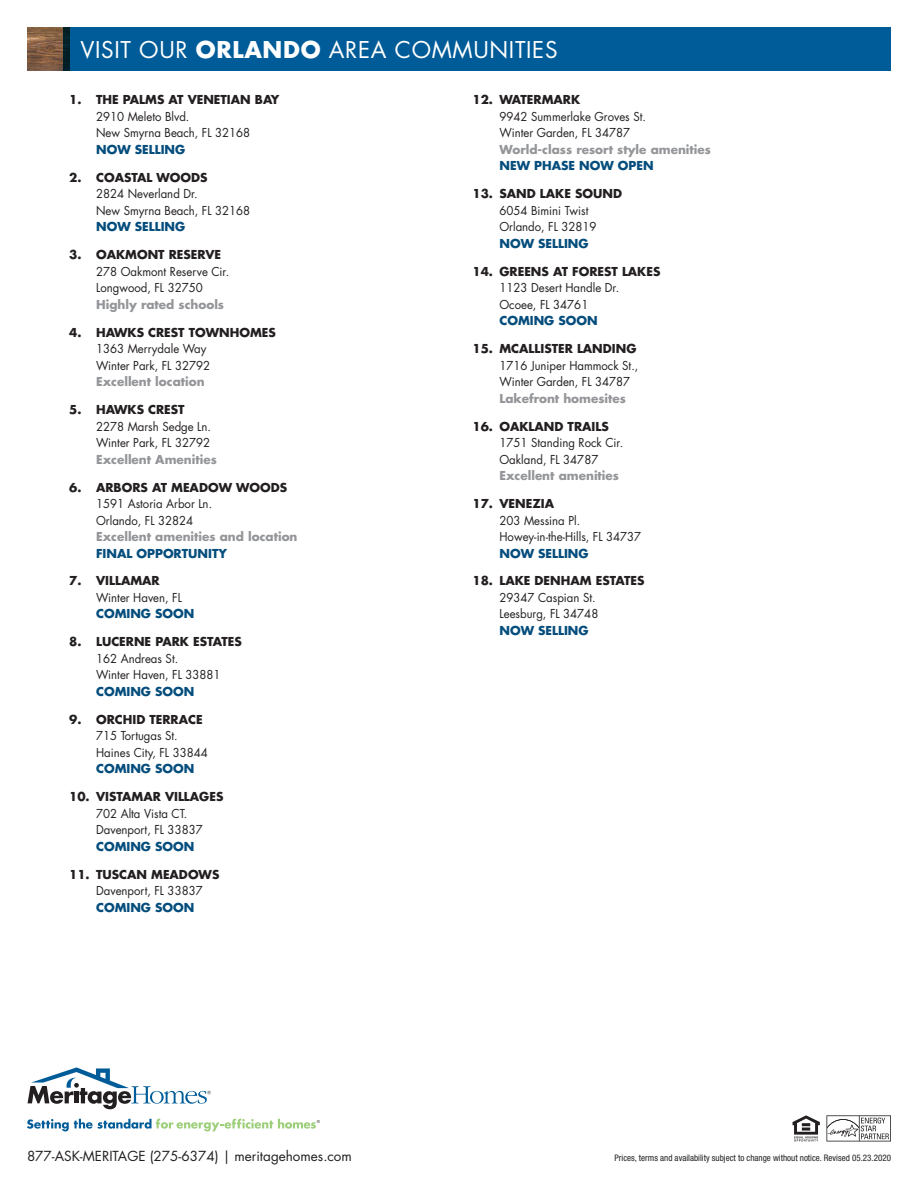
<style>
.page{position:relative;width:918px;height:1188px;background:#fff}
.page>*{position:absolute;margin:0;border:0;box-sizing:border-box;transform-origin:0 0}
.t1{font:22.5px "Futura Std";letter-spacing:.03em;color:#fff}
.t2{font:13.5px "Futura Std";color:#231f20}
.t3{font:12px/16.5px "Futura Std";color:#231f20;scale:.95 1}
.t4{font:condensed 9px "Helvetica Neue LT Std";color:#231f20}
.s1{font-weight:700}
.s2{font-weight:700;color:#044d7c}
.s3{font-weight:700;color:#939598}
</style>
<div class="page">
<div style="left:63px;top:27px;width:828px;height:43px;background:#005c98"></div>
<img style="left:27px;top:27px;width:43px;height:43px">
<svg style="left:793px;top:1115px;width:27px;height:26px"></svg>
<svg style="left:826px;top:1115px;width:65px;height:27px"></svg>
<svg style="left:28px;top:1067px;width:183px;height:42px"></svg>
<svg style="left:27px;top:1119px;width:293px;height:12px"></svg>
<h1 class="t1" style="left:80px;top:35px;width:479px">VISIT OUR <span class="s1">ORLANDO</span> AREA COMMUNITIES</h1>
<p class="t3" style="left:96px;top:92px;width:195px;text-indent:-27px"><span class="s1">1. THE PALMS AT VENETIAN BAY<br></span>2910 Meleto Blvd.<br>New Smyrna Beach, FL 32168<br><span class="s2">NOW SELLING</span></p>
<p class="t3" style="left:96px;top:169px;width:164px;text-indent:-27px"><span class="s1">2. COASTAL WOODS<br></span>2824 Neverland Dr.<br>New Smyrna Beach, FL 32168<br><span class="s2">NOW SELLING</span></p>
<p class="t3" style="left:96px;top:247px;width:142px;text-indent:-27px"><span class="s1">3. OAKMONT RESERVE<br></span>278 Oakmont Reserve Cir.<br>Longwood, FL 32750<br><span class="s3">Highly rated schools</span></p>
<p class="t3" style="left:96px;top:324px;width:191px;text-indent:-27px"><span class="s1">4. HAWKS CREST TOWNHOMES<br></span>1363 Merrydale Way<br>Winter Park, FL 32792<br><span class="s3">Excellent location</span></p>
<p class="t3" style="left:96px;top:402px;width:129px;text-indent:-27px"><span class="s1">5. HAWKS CREST<br></span>2278 Marsh Sedge Ln.<br>Winter Park, FL 32792<br><span class="s3">Excellent Amenities</span></p>
<p class="t3" style="left:96px;top:479px;width:214px;text-indent:-27px"><span class="s1">6. ARBORS AT MEADOW WOODS<br></span>1591 Astoria Arbor Ln.<br>Orlando, FL 32824<br><span class="s3">Excellent amenities and location<br></span><span class="s2">FINAL OPPORTUNITY</span></p>
<p class="t3" style="left:96px;top:573px;width:105px;text-indent:-27px"><span class="s1">7. VILLAMAR<br></span>Winter Haven, FL<br><span class="s2">COMING SOON</span></p>
<p class="t3" style="left:96px;top:634px;width:155px;text-indent:-27px"><span class="s1">8. LUCERNE PARK ESTATES<br></span>162 Andreas St.<br>Winter Haven, FL 33881<br><span class="s2">COMING SOON</span></p>
<p class="t3" style="left:96px;top:711px;width:119px;text-indent:-27px"><span class="s1">9. ORCHID TERRACE<br></span>715 Tortugas St.<br>Haines City, FL 33844<br><span class="s2">COMING SOON</span></p>
<p class="t3" style="left:96px;top:789px;width:135px;text-indent:-27px"><span class="s1">10. VISTAMAR VILLAGES<br></span>702 Alta Vista CT.<br>Davenport, FL 33837<br><span class="s2">COMING SOON</span></p>
<p class="t3" style="left:96px;top:866px;width:131px;text-indent:-27px"><span class="s1">11. TUSCAN MEADOWS<br></span>Davenport, FL 33837<br><span class="s2">COMING SOON</span></p>
<p class="t3" style="left:499px;top:92px;width:224px;text-indent:-27px"><span class="s1">12. WATERMARK<br></span>9942 Summerlake Groves St.<br>Winter Garden, FL 34787<br><span class="s3">World-class resort style amenities<br></span><span class="s2">NEW PHASE NOW OPEN</span></p>
<p class="t3" style="left:472px;top:186px;width:159px;text-align:center"><span class="s1">13. SAND LAKE SOUND<br></span>6054 Bimini Twist<br>Orlando, FL 32819<br><span class="s2">NOW SELLING</span></p>
<p class="t3" style="left:499px;top:263px;width:171px;text-indent:-27px"><span class="s1">14. GREENS AT FOREST LAKES<br></span>1123 Desert Handle Dr.<br>Ocoee, FL 34761<br><span class="s2">COMING SOON</span></p>
<p class="t3" style="left:499px;top:341px;width:148px;text-indent:-27px"><span class="s1">15. MCALLISTER LANDING<br></span>1716 Juniper Hammock St.,<br>Winter Garden, FL 34787<br><span class="s3">Lakefront homesites</span></p>
<p class="t3" style="left:499px;top:418px;width:132px;text-indent:-27px"><span class="s1">16. OAKLAND TRAILS<br></span>1751 Standing Rock Cir.<br>Oakland, FL 34787<br><span class="s3">Excellent amenities</span></p>
<p class="t3" style="left:499px;top:496px;width:151px;text-indent:-27px"><span class="s1">17. VENEZIA<br></span>203 Messina Pl.<br>Howey-in-the-Hills, FL 34737<br><span class="s2">NOW SELLING</span></p>
<p class="t3" style="left:499px;top:573px;width:154px;text-indent:-27px"><span class="s1">18. LAKE DENHAM ESTATES<br></span>29347 Caspian St.<br>Leesburg, FL 34748<br><span class="s2">NOW SELLING</span></p>
<p class="t2" style="left:27px;top:1147px;width:326px">877-ASK-MERITAGE (275-6374) | meritagehomes.com</p>
<p class="t4" style="left:615px;top:1153px;width:278px">Prices, terms and availability subject to change without notice. Revised 05.23.2020</p>
</div>
